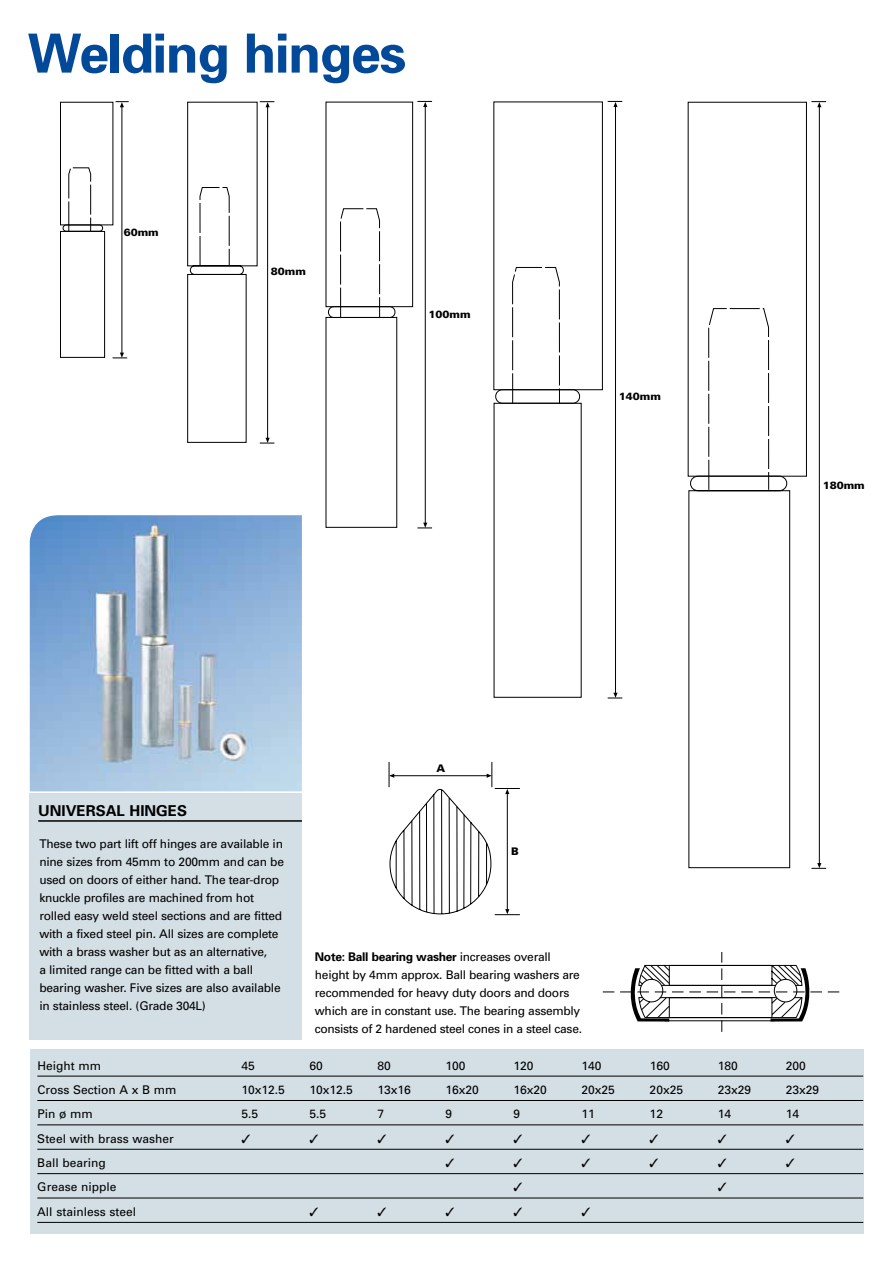
<style>
.page{position:relative;width:893px;height:1263px;background:#fff}
.page>*{position:absolute;margin:0;border:0;box-sizing:border-box;transform-origin:0 0}
.t1{font:700 54px "Univers";letter-spacing:-.03em;color:#034999}
.t2{font:700 15px "Univers";color:#000}
.t3{font:12px/18px "Univers";letter-spacing:-.02em;color:#000}
.t4{font:12px "Univers";color:#000}
.t5{font:900 10.5px "Univers";color:#000}
.t6{font:900 10.05px "Univers";color:#000}
.s1{font-weight:700}
</style>
<div class="page">
<svg style="left:187px;top:101px;width:226px;height:342px"></svg>
<svg style="left:493px;top:101px;width:297px;height:767px"></svg>
<svg style="left:60px;top:101px;width:69px;height:258px"></svg>
<hr style="left:267px;top:107px;width:1px;height:331px;background:#000">
<svg style="left:260px;top:101px;width:14px;height:6px"></svg>
<hr style="left:425px;top:107px;width:1px;height:416px;background:#000">
<svg style="left:417px;top:101px;width:15px;height:6px"></svg>
<svg style="left:417px;top:523px;width:15px;height:6px"></svg>
<hr style="left:615px;top:107px;width:1px;height:586px;background:#000">
<svg style="left:608px;top:101px;width:14px;height:6px"></svg>
<svg style="left:608px;top:693px;width:14px;height:6px"></svg>
<hr style="left:819px;top:107px;width:1px;height:756px;background:#000">
<svg style="left:811px;top:101px;width:15px;height:6px"></svg>
<svg style="left:811px;top:863px;width:15px;height:6px"></svg>
<svg style="left:199px;top:187px;width:570px;height:303px"></svg>
<svg style="left:389px;top:762px;width:131px;height:153px"></svg>
<div style="left:30px;top:1049px;width:833px;height:184px;background:#d3dee5"></div>
<div style="left:30px;top:793px;width:272px;height:247px;background:#d3dee5"></div>
<hr style="left:38px;top:820px;width:264px;height:2px;background:#000">
<hr style="left:37px;top:1076px;width:826px;height:1px;background:#000">
<hr style="left:37px;top:1100px;width:826px;height:1px;background:#000">
<hr style="left:37px;top:1124px;width:826px;height:1px;background:#000">
<hr style="left:37px;top:1149px;width:826px;height:1px;background:#000">
<hr style="left:37px;top:1173px;width:826px;height:1px;background:#000">
<hr style="left:37px;top:1198px;width:826px;height:1px;background:#000">
<hr style="left:37px;top:1222px;width:826px;height:1px;background:#000">
<svg style="left:603px;top:952px;width:236px;height:80px"></svg>
<img style="left:30px;top:515px;width:272px;height:276px">
<h1 class="t1" style="left:28px;top:21px;width:380px">Welding hinges</h1>
<p class="t5" style="left:124px;top:226px;width:37px">60mm</p>
<p class="t5" style="left:271px;top:264px;width:37px">80mm</p>
<p class="t5" style="left:429px;top:308px;width:44px">100mm</p>
<p class="t5" style="left:619px;top:390px;width:44px">140mm</p>
<p class="t2" style="left:38px;top:801px;width:150px">Universal hinges</p>
<p class="t3" style="left:39px;top:835px;width:246px">These two part lift off hinges are available in nine sizes from 45mm to 200mm and can be used on doors of either hand. The tear-drop knuckle profiles are machined from hot rolled easy weld steel sections and are fitted with a fixed steel pin. All sizes are complete with a brass washer but as an alternative,<br>a limited range can be fitted with a ball bearing washer. Five sizes are also available in stainless steel. (Grade 304L)</p>
<p class="t5" style="left:173px;top:906px;width:10px">A</p>
<p class="t5" style="left:436px;top:761px;width:10px">A</p>
<p class="t5" style="left:511px;top:845px;width:9px">B</p>
<p class="t3" style="left:315px;top:947px;width:269px"><span class="s1">Note: Ball bearing washer</span> increases overall height by 4mm approx. Ball bearing washers are recommended for heavy duty doors and doors which are in constant use. The bearing assembly consists of 2 hardened steel cones in a steel case.</p>
<p class="t6" style="left:482px;top:989px;width:9px">B</p>
<p class="t5" style="left:823px;top:478px;width:44px">180mm</p>
<p class="t4" style="left:37px;top:1058px;width:65px">Height mm</p>
<p class="t3" style="left:241px;top:1056px;width:15px">45</p>
<p class="t3" style="left:309px;top:1056px;width:15px">60</p>
<p class="t3" style="left:378px;top:1056px;width:15px">80</p>
<p class="t3" style="left:446px;top:1056px;width:22px">100</p>
<p class="t3" style="left:514px;top:1056px;width:22px">120</p>
<p class="t3" style="left:582px;top:1056px;width:22px">140</p>
<p class="t3" style="left:650px;top:1056px;width:22px">160</p>
<p class="t3" style="left:718px;top:1056px;width:22px">180</p>
<p class="t3" style="left:786px;top:1056px;width:22px">200</p>
<p class="t4" style="left:37px;top:1083px;width:141px">Cross Section A x B mm</p>
<p class="t3" style="left:241px;top:1081px;width:45px">10x12.5</p>
<p class="t3" style="left:309px;top:1081px;width:45px">10x12.5</p>
<p class="t3" style="left:377px;top:1081px;width:35px">13x16</p>
<p class="t3" style="left:446px;top:1081px;width:35px">16x20</p>
<p class="t3" style="left:514px;top:1081px;width:35px">16x20</p>
<p class="t3" style="left:582px;top:1081px;width:35px">20x25</p>
<p class="t3" style="left:650px;top:1081px;width:35px">20x25</p>
<p class="t3" style="left:718px;top:1081px;width:35px">23x29</p>
<p class="t3" style="left:786px;top:1081px;width:35px">23x29</p>
<p class="t3" style="left:37px;top:1105px;width:57px">Pin ø mm</p>
<p class="t3" style="left:241px;top:1105px;width:18px">5.5</p>
<p class="t3" style="left:309px;top:1105px;width:18px">5.5</p>
<p class="t3" style="left:377px;top:1105px;width:8px">7</p>
<p class="t3" style="left:446px;top:1105px;width:8px">9</p>
<p class="t3" style="left:514px;top:1105px;width:8px">9</p>
<p class="t3" style="left:582px;top:1105px;width:15px">11</p>
<p class="t3" style="left:650px;top:1105px;width:15px">12</p>
<p class="t3" style="left:718px;top:1105px;width:15px">14</p>
<p class="t3" style="left:786px;top:1105px;width:15px">14</p>
<p class="t4" style="left:37px;top:1131px;width:138px">Steel with brass washer</p>
<p class="t4" style="left:37px;top:1156px;width:70px">Ball bearing</p>
<p class="t4" style="left:37px;top:1180px;width:81px">Grease nipple</p>
<p class="t4" style="left:37px;top:1204px;width:100px">All stainless steel</p>
</div>
